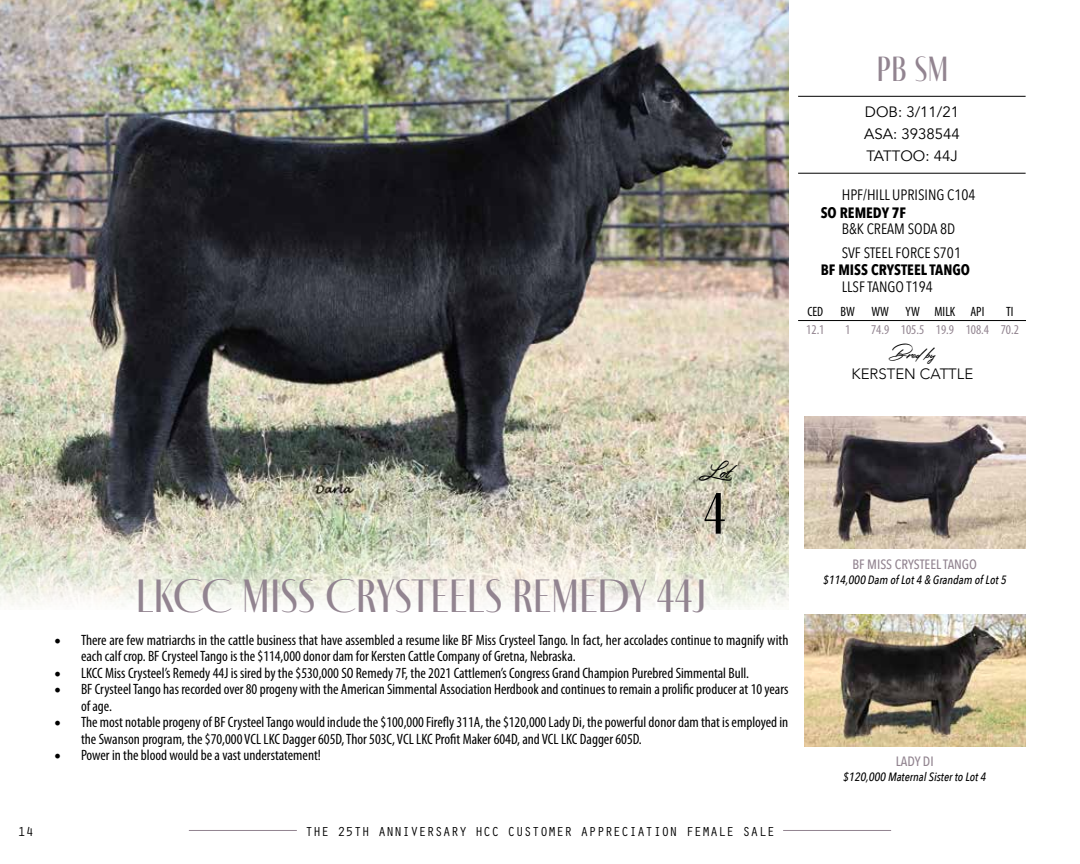
<style>
.page{position:relative;width:1080px;height:864px;background:#fff}
.page>*{position:absolute;margin:0;border:0;box-sizing:border-box;transform-origin:0 0}
.t1{font:60px "Fino Sans";color:#000101}
.t2{font:48px "Fino Sans";color:#928490}
.t3{font:36px "Fino Sans";color:#928490}
.t4{font:27px "Colatin";color:#000}
.t5{font:21px "Colatin";color:#000}
.t6{font:condensed 15px/16.5px "Myriad Pro";color:#000}
.t7{font:15px "Avenir Next Condensed";color:#000}
.t8{font:15px/21.6px "Avenir";color:#000;text-align:justify}
.t9{font:700 15px "Avenir Next Condensed";color:#000}
.t10{font:300 15px "Avenir";color:#000}
.t11{font:13.5px "Orator Std";color:#000}
.t12{font:condensed 13.5px "Myriad Pro";color:#928490}
.t13{font:500 13.5px "Avenir Next Condensed";color:#928490}
.t14{font:condensed 13.5px "Myriad Pro";color:#000}
.t15{font:italic 500 12px "Avenir Next Condensed";color:#000}
.s1{font-family:"Minion Pro";font-stretch:normal;font-size:18px}
</style>
<div class="page">
<hr style="left:783px;top:830px;width:108px;height:1px;background:#928490">
<hr style="left:189px;top:830px;width:108px;height:1px;background:#928490">
<img style="left:0;top:0;width:788px;height:609px">
<img style="left:805px;top:416px;width:221px;height:132px">
<img style="left:805px;top:614px;width:221px;height:132px">
<hr style="left:798px;top:96px;width:228px;height:1px;background:#000">
<hr style="left:798px;top:173px;width:228px;height:1px;background:#000">
<hr style="left:798px;top:320px;width:228px;height:1px;background:#000">
<h3 class="t3" style="left:877px;top:49px;width:74px">PB SM</h3>
<p class="t8" style="left:864px;top:102px;width:97px">DOB: 3/11/21<br>ASA: 3938544<br>TATTOO: 44J</p>
<p class="t7" style="left:842px;top:182px;width:135px">HPF/HILL UPRISING C104</p>
<p class="t7" style="left:842px;top:216px;width:115px">B&amp;K CREAM SODA 8D</p>
<p class="t9" style="left:821px;top:261px;width:151px">BF MISS CRYSTEEL TANGO</p>
<p class="t9" style="left:821px;top:203px;width:87px">SO REMEDY 7F</p>
<p class="t7" style="left:842px;top:240px;width:121px">SVF STEEL FORCE S701</p>
<p class="t7" style="left:842px;top:274px;width:93px">LLSF TANGO T194</p>
<p class="t14" style="left:807px;top:303px;width:17px">CED</p>
<p class="t14" style="left:841px;top:303px;width:145px">BW WW YW MILK API</p>
<p class="t14" style="left:1006px;top:303px;width:9px">TI</p>
<p class="t12" style="left:806px;top:321px;width:20px">12.1</p>
<p class="t12" style="left:845px;top:321px;width:7px">1</p>
<p class="t12" style="left:871px;top:321px;width:149px">74.9 105.5 19.9 108.4 70.2</p>
<h3 class="t5" style="left:889px;top:341px;width:51px">Bredby</h3>
<p class="t10" style="left:852px;top:365px;width:123px">KERSTEN CATTLE</p>
<h3 class="t4" style="left:699px;top:454px;width:41px">Lot</h3>
<h1 class="t1" style="left:704px;top:480px;width:24px">4</h1>
<h2 class="t2" style="left:136px;top:569px;width:573px">LKCC MISS CRYSTEELS REMEDY 44J</h2>
<p class="t6" style="left:81px;top:631px;width:709px;text-indent:-27px"><span class="s1">•</span> There are few matriarchs in the cattle business that have assembled a resume like BF Miss Crysteel Tango. In fact, her accolades continue to magnify with each calf crop. BF Crysteel Tango is the $114,000 donor dam for Kersten Cattle Company of Gretna, Nebraska.</p>
<p class="t6" style="left:54px;top:664px;width:697px"><span class="s1">•</span> LKCC Miss Crysteel’s Remedy 44J is sired by the $530,000 SO Remedy 7F, the 2021 Cattlemen’s Congress Grand Champion Purebred Simmental Bull.</p>
<p class="t6" style="left:81px;top:681px;width:709px;text-indent:-27px"><span class="s1">•</span> BF Crysteel Tango has recorded over 80 progeny with the American Simmental Association Herdbook and continues to remain a prolific producer at 10 years of age.</p>
<p class="t6" style="left:81px;top:714px;width:709px;text-indent:-27px"><span class="s1">•</span> The most notable progeny of BF Crysteel Tango would include the $100,000 Firefly 311A, the $120,000 Lady Di, the powerful donor dam that is employed in the Swanson program, the $70,000 VCL LKC Dagger 605D, Thor 503C, VCL LKC Profit Maker 604D, and VCL LKC Dagger 605D.</p>
<p class="t6" style="left:54px;top:747px;width:268px"><span class="s1">•</span> Power in the blood would be a vast understatement!</p>
<p class="t11" style="left:18px;top:822px;width:18px">14</p>
<p class="t11" style="left:305px;top:822px;width:471px">THE 25TH ANNIVERSARY HCC CUSTOMER APPRECIATION FEMALE SALE</p>
<p class="t13" style="left:852px;top:556px;width:126px">BF MISS CRYSTEEL TANGO</p>
<p class="t15" style="left:823px;top:572px;width:185px">$114,000 Dam of Lot 4 &amp; Grandam of Lot 5</p>
<p class="t13" style="left:896px;top:754px;width:39px">LADY DI</p>
<p class="t15" style="left:843px;top:770px;width:144px">$120,000 Maternal Sister to Lot 4</p>
</div>
